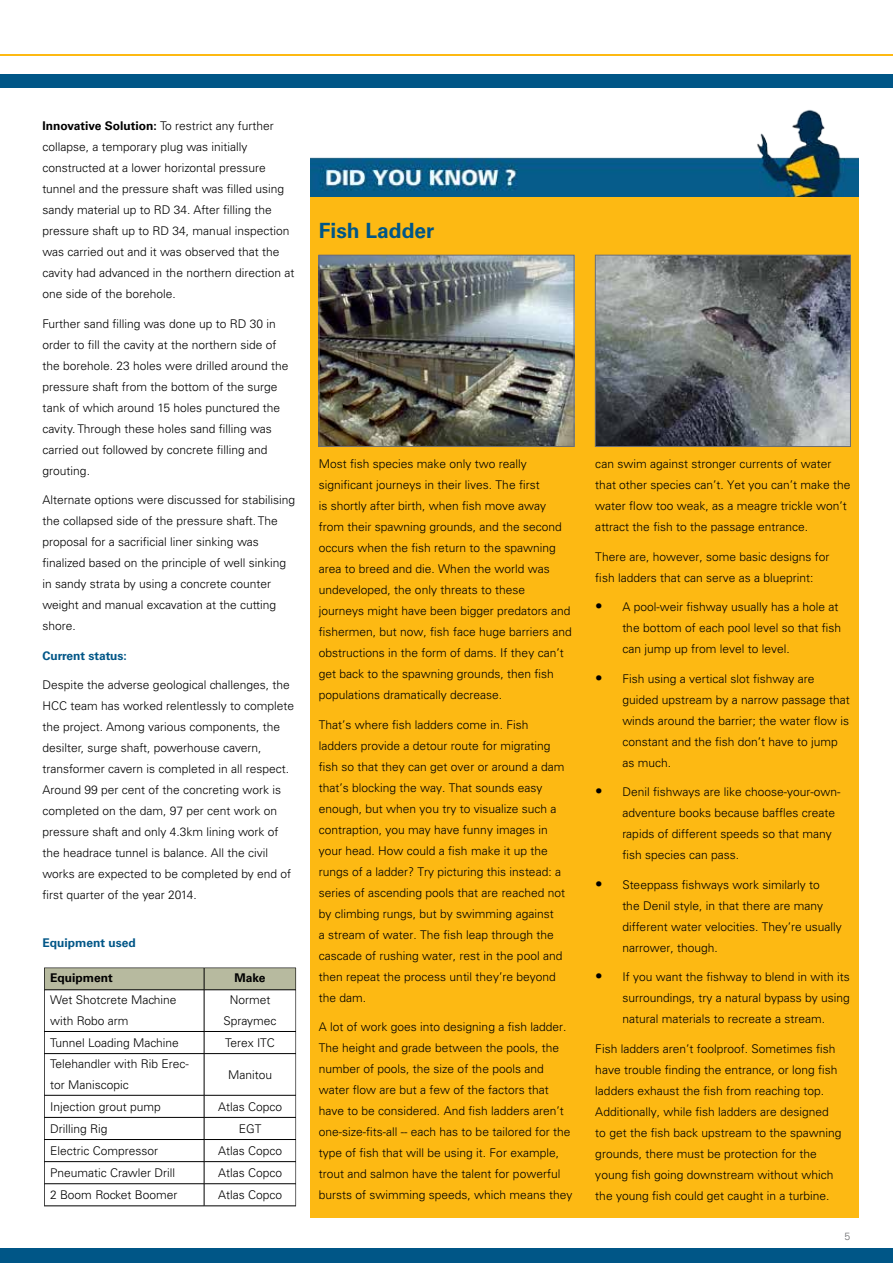
<style>
.page{position:relative;width:893px;height:1263px;background:#fff}
.page>*{position:absolute;margin:0;border:0;box-sizing:border-box;transform-origin:0 0}
.t1{font:700 21px "Univers LT Pro 65";color:#005687}
.t2{font:300 12px/21px "Univers LT Std";color:#000}
.t3{font:700 12px "Univers LT Pro 65";color:#005687}
.t4{font:700 12px "Univers LT Std";color:#000}
.t5{font:300 10.5px "Univers LT Pro 45";color:#6d6e71}
.s1{font-family:"Univers LT Pro 65";font-weight:700}
.s2{font-family:"Frutiger LT";font-weight:400;font-size:15px}
</style>
<div class="page">
<div style="left:0;top:1248px;width:893px;height:15px;background:#005687"></div>
<div style="left:0;top:75px;width:893px;height:13px;background:#005687"></div>
<hr style="left:0;top:54px;width:893px;height:1px;background:#fdb913">
<div style="left:310px;top:192px;width:549px;height:1025px;background:#fdb913"></div>
<div style="left:46px;top:969px;width:249px;height:20px;background:#b7ba9f"></div>
<hr style="left:44px;top:989px;width:160px;height:1px;background:#000">
<hr style="left:204px;top:989px;width:92px;height:1px;background:#000">
<hr style="left:204px;top:990px;width:1px;height:41px;background:#000">
<hr style="left:44px;top:1031px;width:160px;height:1px;background:#000">
<hr style="left:204px;top:1031px;width:92px;height:1px;background:#000">
<svg style="left:204px;top:1032px;width:1px;height:21px"></svg>
<hr style="left:44px;top:1053px;width:160px;height:1px;background:#000">
<hr style="left:204px;top:1053px;width:92px;height:1px;background:#000">
<hr style="left:204px;top:1054px;width:1px;height:41px;background:#000">
<hr style="left:44px;top:1095px;width:160px;height:1px;background:#000">
<hr style="left:204px;top:1095px;width:92px;height:1px;background:#000">
<hr style="left:44px;top:1117px;width:160px;height:1px;background:#000">
<hr style="left:204px;top:1117px;width:92px;height:1px;background:#000">
<hr style="left:44px;top:1139px;width:160px;height:1px;background:#000">
<hr style="left:204px;top:1139px;width:92px;height:1px;background:#000">
<hr style="left:44px;top:1161px;width:160px;height:1px;background:#000">
<hr style="left:204px;top:1161px;width:92px;height:1px;background:#000">
<hr style="left:44px;top:1183px;width:160px;height:1px;background:#000">
<hr style="left:204px;top:1183px;width:92px;height:1px;background:#000">
<svg style="left:204px;top:1095px;width:1px;height:110px"></svg>
<hr style="left:44px;top:1205px;width:160px;height:1px;background:#000">
<hr style="left:204px;top:1205px;width:92px;height:1px;background:#000">
<div style="left:43px;top:966px;width:255px;height:243px;border:2px solid #fff"></div>
<img style="left:321px;top:257px;width:251px;height:188px">
<div style="left:319px;top:255px;width:255px;height:192px;border:1px solid #6d6e71"></div>
<img style="left:597px;top:257px;width:252px;height:188px">
<div style="left:595px;top:255px;width:256px;height:192px;border:1px solid #6d6e71"></div>
<img style="left:310px;top:109px;width:549px;height:87px">
<p class="t2" style="left:43px;top:116px;width:253px"><span class="s1">Innovative Solution:</span> To restrict any further collapse, a temporary plug was initially constructed at a lower horizontal pressure tunnel and the pressure shaft was filled using sandy material up to RD 34. After filling the pressure shaft up to RD 34, manual inspection was carried out and it was observed that the cavity had advanced in the northern direction at one side of the borehole.</p>
<p class="t2" style="left:43px;top:313px;width:247px">Further sand filling was done up to RD 30 in order to fill the cavity at the northern side of the borehole. 23 holes were drilled around the pressure shaft from the bottom of the surge tank of which around 15 holes punctured the cavity. Through these holes sand filling was carried out followed by concrete filling and grouting.</p>
<p class="t2" style="left:43px;top:490px;width:254px">Alternate options were discussed for stabilising the collapsed side of the pressure shaft. The proposal for a sacrificial liner sinking was finalized based on the principle of well sinking in sandy strata by using a concrete counter weight and manual excavation at the cutting shore.</p>
<p class="t3" style="left:43px;top:648px;width:86px">Current status:</p>
<p class="t2" style="left:43px;top:675px;width:253px">Despite the adverse geological challenges, the HCC team has worked relentlessly to complete the project. Among various components, the desilter, surge shaft, powerhouse cavern, transformer cavern is completed in all respect.<br>Around 99 per cent of the concreting work is completed on the dam, 97 per cent work on pressure shaft and only 4.3km lining work of the headrace tunnel is balance. All the civil works are expected to be completed by end of first quarter of the year 2014.</p>
<p class="t3" style="left:43px;top:935px;width:95px">Equipment used</p>
<p class="t4" style="left:50px;top:971px;width:64px">Equipment</p>
<p class="t4" style="left:235px;top:971px;width:32px">Make</p>
<p class="t2" style="left:50px;top:990px;width:128px">Wet Shotcrete Machine with Robo arm</p>
<p class="t2" style="left:223px;top:990px;width:55px;text-align:center">Normet<br>Spraymec</p>
<p class="t2" style="left:50px;top:1032px;width:130px">Tunnel Loading Machine</p>
<p class="t2" style="left:225px;top:1032px;width:51px">Terex ITC</p>
<p class="t2" style="left:50px;top:1053px;width:140px">Telehandler with Rib Erec&shy;tor Maniscopic</p>
<p class="t2" style="left:228px;top:1064px;width:46px">Manitou</p>
<p class="t2" style="left:50px;top:1096px;width:112px">Injection grout pump</p>
<p class="t2" style="left:218px;top:1096px;width:66px">Atlas Copco</p>
<p class="t2" style="left:50px;top:1118px;width:59px">Drilling Rig</p>
<p class="t2" style="left:239px;top:1118px;width:24px">EGT</p>
<p class="t2" style="left:50px;top:1140px;width:110px">Electric Compressor</p>
<p class="t2" style="left:218px;top:1140px;width:66px">Atlas Copco</p>
<p class="t2" style="left:50px;top:1162px;width:127px">Pneumatic Crawler Drill</p>
<p class="t2" style="left:218px;top:1162px;width:66px">Atlas Copco</p>
<p class="t2" style="left:50px;top:1184px;width:129px">2 Boom Rocket Boomer</p>
<p class="t2" style="left:218px;top:1184px;width:66px">Atlas Copco</p>
<h1 class="t1" style="left:319px;top:219px;width:117px">Fish Ladder</h1>
<p class="t2" style="left:319px;top:453px;width:254px">Most fish species make only two really significant journeys in their lives. The first<br>is shortly after birth, when fish move away from their spawning grounds, and the second occurs when the fish return to the spawning area to breed and die. When the world was undeveloped, the only threats to these journeys might have been bigger predators and fishermen, but now, fish face huge barriers and obstructions in the form of dams. If they can’t get back to the spawning grounds, then fish populations dramatically decrease.</p>
<p class="t2" style="left:319px;top:714px;width:248px">That’s where fish ladders come in. Fish ladders provide a detour route for migrating fish so that they can get over or around a dam that’s blocking the way. That sounds easy enough, but when you try to visualize such a contraption, you may have funny images in your head. How could a fish make it up the rungs of a ladder? Try picturing this instead: a series of ascending pools that are reached not by climbing rungs, but by swimming against<br>a stream of water. The fish leap through the cascade of rushing water, rest in the pool and then repeat the process until they’re beyond the dam.</p>
<p class="t2" style="left:319px;top:1016px;width:255px">A lot of work goes into designing a fish ladder.<br>The height and grade between the pools, the number of pools, the size of the pools and water flow are but a few of the factors that have to be considered. And fish ladders aren’t one-size-fits-all -- each has to be tailored for the type of fish that will be using it. For example, trout and salmon have the talent for powerful bursts of swimming speeds, which means they</p>
<p class="t2" style="left:595px;top:453px;width:257px">can swim against stronger currents of water that other species can’t. Yet you can’t make the water flow too weak, as a meagre trickle won’t attract the fish to the passage entrance.</p>
<p class="t2" style="left:595px;top:546px;width:236px">There are, however, some basic designs for fish ladders that can serve as a blueprint:</p>
<p class="t2" style="left:622px;top:596px;width:220px;text-indent:-27px"><span class="s2">•</span> A pool-weir fishway usually has a hole at the bottom of each pool level so that fish can jump up from level to level.</p>
<p class="t2" style="left:622px;top:668px;width:229px;text-indent:-27px"><span class="s2">•</span> Fish using a vertical slot fishway are guided upstream by a narrow passage that winds around the barrier; the water flow is constant and the fish don’t have to jump as much.</p>
<p class="t2" style="left:622px;top:781px;width:220px;text-indent:-27px"><span class="s2">•</span> Denil fishways are like choose-your-own&shy;adventure books because baffles create rapids of different speeds so that many fish species can pass.</p>
<p class="t2" style="left:622px;top:874px;width:221px;text-indent:-27px"><span class="s2">•</span> Steeppass fishways work similarly to<br>the Denil style, in that there are many different water velocities. They’re usually narrower, though.</p>
<p class="t2" style="left:622px;top:966px;width:229px;text-align:justify;text-indent:-27px"><span class="s2">•</span> If you want the fishway to blend in with its surroundings, try a natural bypass by using natural materials to recreate a stream.</p>
<p class="t2" style="left:595px;top:1038px;width:248px">Fish ladders aren’t foolproof. Sometimes fish have trouble finding the entrance, or long fish ladders exhaust the fish from reaching top.<br>Additionally, while fish ladders are designed to get the fish back upstream to the spawning grounds, there must be protection for the young fish going downstream without which the young fish could get caught in a turbine.</p>
<p class="t5" style="left:845px;top:1230px;width:7px">5</p>
</div>
